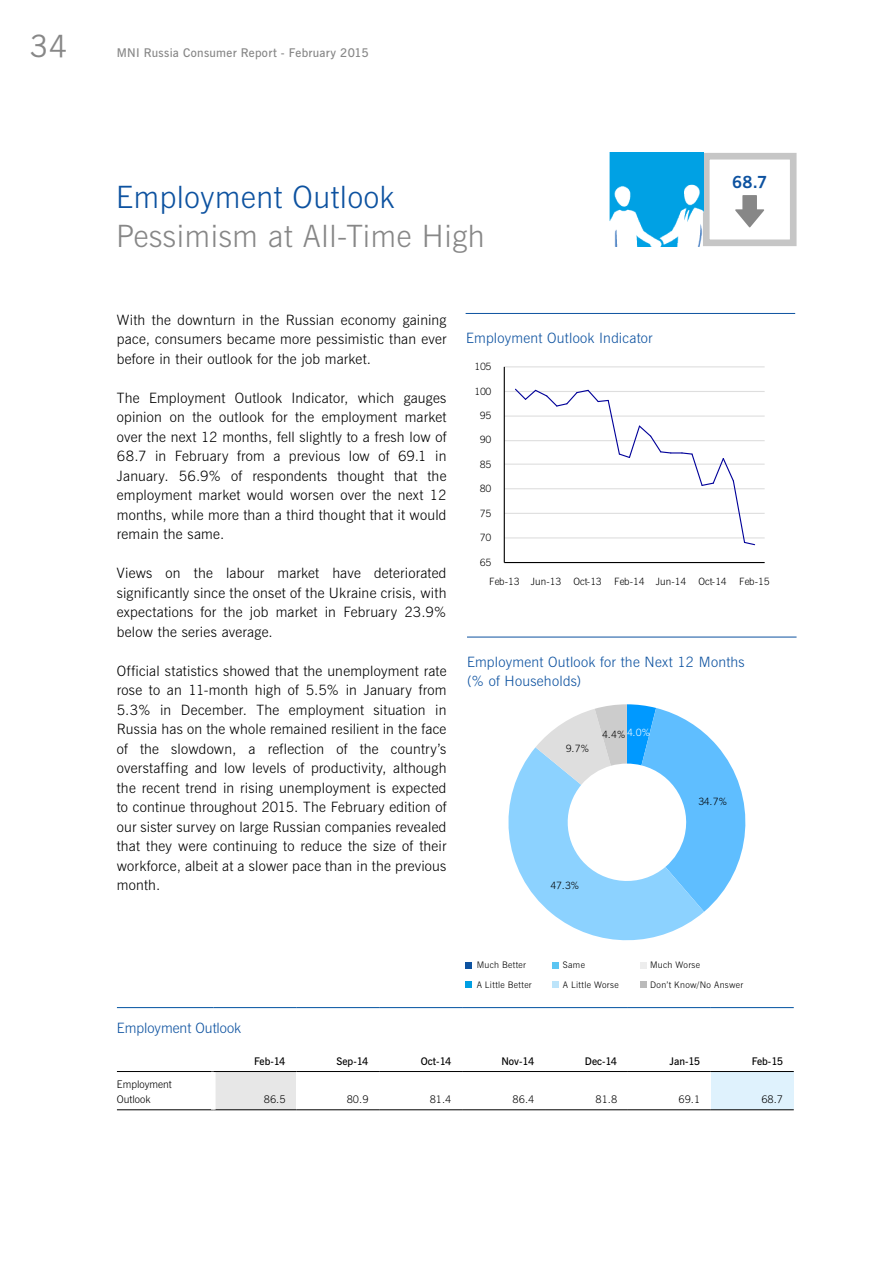
<style>
.page{position:relative;width:893px;height:1263px;background:#fff}
.page>*{position:absolute;margin:0;border:0;box-sizing:border-box;transform-origin:0 0}
.t1{font:30.75px "News Gothic Lt BT";letter-spacing:.02em;color:#878787}
.t2{font:30.75px "News Gothic Lt BT";letter-spacing:.02em;color:#0d52a0}
.t3{font:30.75px "News Gothic BT";color:#878787}
.t4{font:16.65px "News Gothic Bd BT";color:#0d52a0}
.t5{font:14.25px/19.5px "News Gothic Lt BT";letter-spacing:.015em;color:#000;text-align:justify}
.t6{font:14.25px/19.5px "News Gothic Lt BT";letter-spacing:.015em;color:#0d52a0}
.t7{font:12px "News Gothic Dm BT";letter-spacing:.02em;color:#878787}
.t8{font:10.5px/15px "News Gothic Lt BT";color:#000}
.t9{font:10.5px "News Gothic Dm BT";color:#000}
.t10{font:10.05px "News Gothic Lt BT";letter-spacing:-.015em;color:#000}
.t11{font:10.05px "News Gothic Lt BT";letter-spacing:-.04em;color:#000}
.t12{font:10.05px "News Gothic Lt BT";color:#fff}
.t13{font:9px/19.5px "News Gothic Lt BT";letter-spacing:.035em;color:#000}
</style>
<div class="page">
<div style="left:213px;top:1071px;width:83px;height:39px;background:#e7e7e7"></div>
<div style="left:711px;top:1071px;width:83px;height:39px;background:#dff2fd"></div>
<hr style="left:117px;top:1007px;width:96px;height:1px;background:#0051a0">
<hr style="left:213px;top:1007px;width:83px;height:1px;background:#0051a0">
<hr style="left:296px;top:1007px;width:83px;height:1px;background:#0051a0">
<hr style="left:379px;top:1007px;width:83px;height:1px;background:#0051a0">
<hr style="left:462px;top:1007px;width:83px;height:1px;background:#0051a0">
<hr style="left:545px;top:1007px;width:83px;height:1px;background:#0051a0">
<hr style="left:628px;top:1007px;width:83px;height:1px;background:#0051a0">
<hr style="left:711px;top:1007px;width:83px;height:1px;background:#0051a0">
<hr style="left:117px;top:1071px;width:96px;height:1px;background:#000">
<hr style="left:117px;top:1109px;width:96px;height:1px;background:#000">
<hr style="left:213px;top:1109px;width:83px;height:1px;background:#000">
<hr style="left:296px;top:1109px;width:83px;height:1px;background:#000">
<hr style="left:379px;top:1109px;width:83px;height:1px;background:#000">
<hr style="left:462px;top:1109px;width:83px;height:1px;background:#000">
<hr style="left:545px;top:1109px;width:83px;height:1px;background:#000">
<hr style="left:628px;top:1109px;width:83px;height:1px;background:#000">
<hr style="left:711px;top:1109px;width:83px;height:1px;background:#000">
<div style="left:211px;top:1072px;width:5px;height:37px;background:#fff"></div>
<hr style="left:213px;top:1071px;width:83px;height:1px;background:#000">
<hr style="left:296px;top:1071px;width:83px;height:1px;background:#000">
<hr style="left:379px;top:1071px;width:83px;height:1px;background:#000">
<hr style="left:462px;top:1071px;width:83px;height:1px;background:#000">
<hr style="left:545px;top:1071px;width:83px;height:1px;background:#000">
<hr style="left:628px;top:1071px;width:83px;height:1px;background:#000">
<hr style="left:711px;top:1071px;width:83px;height:1px;background:#000">
<hr style="left:504px;top:537px;width:261px;height:1px;background:#dedede">
<hr style="left:504px;top:513px;width:261px;height:1px;background:#dedede">
<hr style="left:504px;top:488px;width:261px;height:1px;background:#dedede">
<hr style="left:504px;top:464px;width:261px;height:1px;background:#dedede">
<hr style="left:504px;top:440px;width:261px;height:1px;background:#dedede">
<hr style="left:504px;top:415px;width:261px;height:2px;background:#dedede">
<hr style="left:504px;top:391px;width:261px;height:1px;background:#dedede">
<hr style="left:504px;top:366px;width:261px;height:1px;background:#dedede">
<hr style="left:504px;top:367px;width:1px;height:195px;background:#000">
<hr style="left:504px;top:562px;width:261px;height:1px;background:#000">
<svg style="left:514px;top:388px;width:242px;height:158px"></svg>
<hr style="left:466px;top:313px;width:329px;height:1px;background:#0d52a0">
<svg style="left:508px;top:704px;width:238px;height:236px"></svg>
<hr style="left:467px;top:637px;width:329px;height:1px;background:#0d52a0">
<div style="left:703px;top:153px;width:94px;height:93px;border:7px solid #c6c6c6"></div>
<img style="left:609px;top:153px;width:94px;height:94px">
<svg style="left:735px;top:195px;width:29px;height:32px"></svg>
<div style="left:466px;top:981px;width:6px;height:7px;background:#009fe3"></div>
<svg style="left:466px;top:962px;width:6px;height:6px"></svg>
<svg style="left:553px;top:962px;width:6px;height:6px"></svg>
<div style="left:553px;top:981px;width:6px;height:7px;background:#bce4fa"></div>
<div style="left:640px;top:981px;width:6px;height:7px;background:#bababa"></div>
<svg style="left:640px;top:962px;width:6px;height:6px"></svg>
<h1 class="t3" style="left:30px;top:26px;width:39px">34</h1>
<p class="t7" style="left:117px;top:44px;width:253px">MNI Russia Consumer Report - February 2015</p>
<h1 class="t2" style="left:116px;top:177px;width:280px">Employment Outlook</h1>
<h1 class="t1" style="left:116px;top:216px;width:370px">Pessimism at All-Time High</h1>
<p class="t4" style="left:732px;top:171px;width:37px">68.7</p>
<p class="t5" style="left:117px;top:310px;width:331px">With the downturn in the Russian economy gaining pace, consumers became more pessimistic than ever before in their outlook for the job market.</p>
<p class="t5" style="left:117px;top:388px;width:331px">The Employment Outlook Indicator, which gauges opinion on the outlook for the employment market over the next 12 months, fell slightly to a fresh low of 68.7 in February from a previous low of 69.1 in January. 56.9% of respondents thought that the employment market would worsen over the next 12 months, while more than a third thought that it would remain the same.</p>
<p class="t5" style="left:117px;top:563px;width:331px">Views on the labour market have deteriorated significantly since the onset of the Ukraine crisis, with expectations for the job market in February 23.9% below the series average.</p>
<p class="t5" style="left:117px;top:661px;width:331px">Official statistics showed that the unemployment rate rose to an 11-month high of 5.5% in January from 5.3% in December. The employment situation in Russia has on the whole remained resilient in the face of the slowdown, a reflection of the country’s overstaffing and low levels of productivity, although the recent trend in rising unemployment is expected to continue throughout 2015. The February edition of our sister survey on large Russian companies revealed that they were continuing to reduce the size of their workforce, albeit at a slower pace than in the previous month.</p>
<p class="t6" style="left:466px;top:329px;width:188px">Employment Outlook Indicator</p>
<p class="t11" style="left:474px;top:360px;width:19px">105</p>
<p class="t11" style="left:474px;top:385px;width:19px">100</p>
<p class="t11" style="left:480px;top:409px;width:13px">95</p>
<p class="t11" style="left:480px;top:433px;width:13px">90</p>
<p class="t11" style="left:480px;top:458px;width:13px">85</p>
<p class="t11" style="left:480px;top:482px;width:13px">80</p>
<p class="t11" style="left:480px;top:507px;width:13px">75</p>
<p class="t11" style="left:480px;top:531px;width:13px">70</p>
<p class="t11" style="left:480px;top:556px;width:13px">65</p>
<p class="t10" style="left:489px;top:575px;width:282px">Feb-13 Jun-13 Oct-13 Feb-14 Jun-14 Oct-14 Feb-15</p>
<p class="t6" style="left:467px;top:652px;width:279px">Employment Outlook for the Next 12 Months (% of Households)</p>
<p class="t11" style="left:566px;top:742px;width:25px">9.7%</p>
<p class="t12" style="left:627px;top:726px;width:25px">4.0%</p>
<p class="t11" style="left:602px;top:728px;width:25px">4.4%</p>
<p class="t11" style="left:550px;top:879px;width:30px">47.3%</p>
<p class="t11" style="left:698px;top:795px;width:30px">34.7%</p>
<p class="t6" style="left:117px;top:1018px;width:126px">Employment Outlook</p>
<p class="t13" style="left:477px;top:955px;width:57px">Much Better<br>A Little Better</p>
<p class="t13" style="left:563px;top:955px;width:57px">Same<br>A Little Worse</p>
<p class="t13" style="left:650px;top:955px;width:95px">Much Worse<br>Don’t Know/No Answer</p>
<p class="t8" style="left:117px;top:1077px;width:56px">Employment<br>Outlook</p>
<p class="t9" style="left:254px;top:1054px;width:33px">Feb-14</p>
<p class="t9" style="left:336px;top:1054px;width:34px">Sep-14</p>
<p class="t9" style="left:421px;top:1054px;width:32px">Oct-14</p>
<p class="t9" style="left:501px;top:1054px;width:34px">Nov-14</p>
<p class="t9" style="left:585px;top:1054px;width:34px">Dec-14</p>
<p class="t9" style="left:669px;top:1054px;width:32px">Jan-15</p>
<p class="t9" style="left:752px;top:1054px;width:33px">Feb-15</p>
<p class="t8" style="left:264px;top:1092px;width:23px">86.5</p>
<p class="t8" style="left:347px;top:1092px;width:23px">80.9</p>
<p class="t8" style="left:430px;top:1092px;width:23px">81.4</p>
<p class="t8" style="left:513px;top:1092px;width:23px">86.4</p>
<p class="t8" style="left:595px;top:1092px;width:23px">81.8</p>
<p class="t8" style="left:678px;top:1092px;width:23px">69.1</p>
<p class="t8" style="left:761px;top:1092px;width:23px">68.7</p>
</div>
